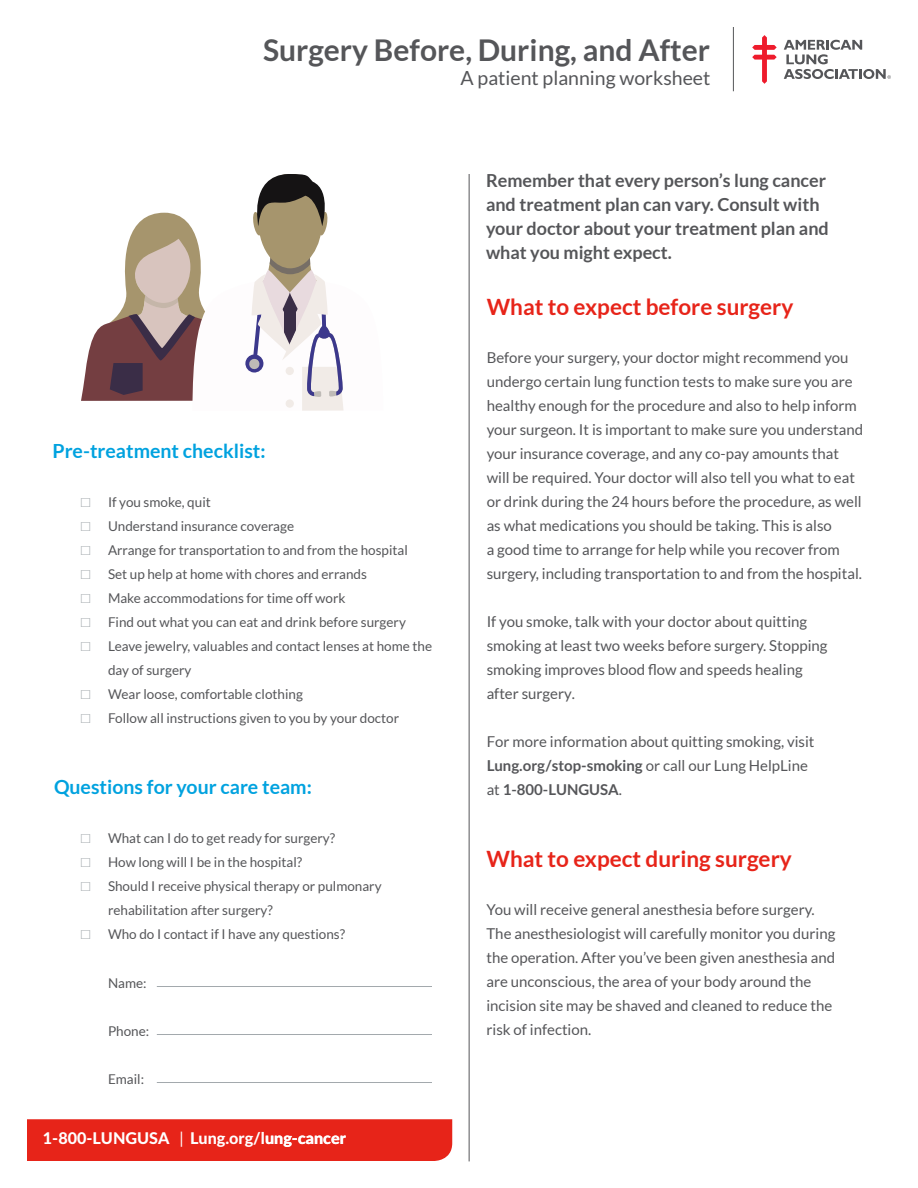
<style>
.page{position:relative;width:918px;height:1188px;background:#fff}
.page>*{position:absolute;margin:0;border:0;box-sizing:border-box;transform-origin:0 0}
.t1{font:700 30px "Lato";color:#555659}
.t2{font:700 22.5px "Lato";color:#e72419}
.t3{font:700 19.5px "Lato";color:#00a2df}
.t4{font:19.5px "Lato";color:#555659}
.t5{font:700 18px/24px "Lato";color:#555659}
.t6{font:800 16.2px "Lato";color:#fff}
.t7{font:15px/24px "Lato";color:#555659}
.Checklist_Text_No_Bo{font:13.5px/24px "Lato";color:#555659}
.s1{font-family:"Tinos";font-size:15px;color:#a3a9ad}
.s2{font-weight:400}
.s3{font-weight:700}
</style>
<div class="page">
<svg style="left:784px;top:40px;width:107px;height:39px"></svg>
<svg style="left:752px;top:35px;width:25px;height:49px"></svg>
<hr style="left:733px;top:27px;width:1px;height:64px;background:#555659">
<div style="left:27px;top:1119px;width:425px;height:42px;background:#e72419"></div>
<hr style="left:469px;top:174px;width:1px;height:987px;background:#555659">
<svg style="left:81px;top:174px;width:263px;height:237px"></svg>
<hr style="left:157px;top:986px;width:275px;height:1px;background:#a3a9ad">
<hr style="left:157px;top:1034px;width:275px;height:1px;background:#a3a9ad">
<hr style="left:157px;top:1082px;width:275px;height:1px;background:#a3a9ad">
<h1 class="t1" style="left:263px;top:33px;width:448px">Surgery Before, During, and After</h1>
<h3 class="t4" style="left:461px;top:67px;width:251px">A patient planning worksheet</h3>
<h2 class="t3" style="left:52px;top:440px;width:215px">Pre-treatment checklist:</h2>
<p class="Checklist_Text_No_Bo" style="left:81px;top:490px;width:131px"><span class="s1">□</span> If you smoke, quit</p>
<p class="Checklist_Text_No_Bo" style="left:81px;top:514px;width:215px"><span class="s1">□</span> Understand insurance coverage</p>
<p class="Checklist_Text_No_Bo" style="left:81px;top:538px;width:328px"><span class="s1">□</span> Arrange for transportation to and from the hospital</p>
<p class="Checklist_Text_No_Bo" style="left:81px;top:562px;width:287px"><span class="s1">□</span> Set up help at home with chores and errands</p>
<p class="Checklist_Text_No_Bo" style="left:81px;top:586px;width:266px"><span class="s1">□</span> Make accommodations for time off work</p>
<p class="Checklist_Text_No_Bo" style="left:81px;top:610px;width:326px"><span class="s1">□</span> Find out what you can eat and drink before surgery</p>
<p class="Checklist_Text_No_Bo" style="left:108px;top:634px;width:326px;text-indent:-27px"><span class="s1">□</span> Leave jewelry, valuables and contact lenses at home the day of surgery</p>
<p class="Checklist_Text_No_Bo" style="left:81px;top:682px;width:223px"><span class="s1">□</span> Wear loose, comfortable clothing</p>
<p class="Checklist_Text_No_Bo" style="left:81px;top:706px;width:320px"><span class="s1">□</span> Follow all instructions given to you by your doctor</p>
<h2 class="t3" style="left:54px;top:776px;width:259px">Questions for your care team:</h2>
<p class="Checklist_Text_No_Bo" style="left:81px;top:826px;width:256px"><span class="s1">□</span> What can I do to get ready for surgery?</p>
<p class="Checklist_Text_No_Bo" style="left:81px;top:850px;width:223px"><span class="s1">□</span> How long will I be in the hospital?</p>
<p class="Checklist_Text_No_Bo" style="left:108px;top:874px;width:275px;text-indent:-27px"><span class="s1">□</span> Should I receive physical therapy or pulmonary rehabilitation after surgery?</p>
<p class="Checklist_Text_No_Bo" style="left:81px;top:922px;width:266px"><span class="s1">□</span> Who do I contact if I have any questions?</p>
<p class="Checklist_Text_No_Bo" style="left:108px;top:971px;width:40px">Name:</p>
<p class="Checklist_Text_No_Bo" style="left:108px;top:1019px;width:43px">Phone:</p>
<p class="Checklist_Text_No_Bo" style="left:108px;top:1067px;width:38px">Email:</p>
<p class="t6" style="left:43px;top:1127px;width:304px">1-800-LUNGUSA <span class="s2">|</span> Lung.org/lung-cancer</p>
<h1 class="t5" style="left:486px;top:168px;width:344px">Remember that every person’s lung cancer and treatment plan can vary. Consult with your doctor about your treatment plan and what you might expect.</h1>
<h1 class="t2" style="left:487px;top:294px;width:308px">What to expect before surgery</h1>
<h1 class="t7" style="left:487px;top:345px;width:378px">Before your surgery, your doctor might recommend you undergo certain lung function tests to make sure you are healthy enough for the procedure and also to help inform your surgeon. It is important to make sure you understand your insurance coverage, and any co-pay amounts that will be required. Your doctor will also tell you what to eat or drink during the 24 hours before the procedure, as well as what medications you should be taking. This is also<br>a good time to arrange for help while you recover from surgery, including transportation to and from the hospital.</h1>
<h1 class="t7" style="left:487px;top:609px;width:342px">If you smoke, talk with your doctor about quitting smoking at least two weeks before surgery. Stopping smoking improves blood flow and speeds healing after surgery.</h1>
<h1 class="t7" style="left:487px;top:729px;width:329px">For more information about quitting smoking, visit<br><span class="s3">Lung.org/stop-smoking</span> or call our Lung HelpLine at <span class="s3">1-800-LUNGUSA</span>.</h1>
<h1 class="t2" style="left:486px;top:846px;width:307px">What to expect during surgery</h1>
<h1 class="t7" style="left:486px;top:897px;width:350px">You will receive general anesthesia before surgery.<br>The anesthesiologist will carefully monitor you during the operation. After you’ve been given anesthesia and are unconscious, the area of your body around the incision site may be shaved and cleaned to reduce the risk of infection.</h1>
</div>
